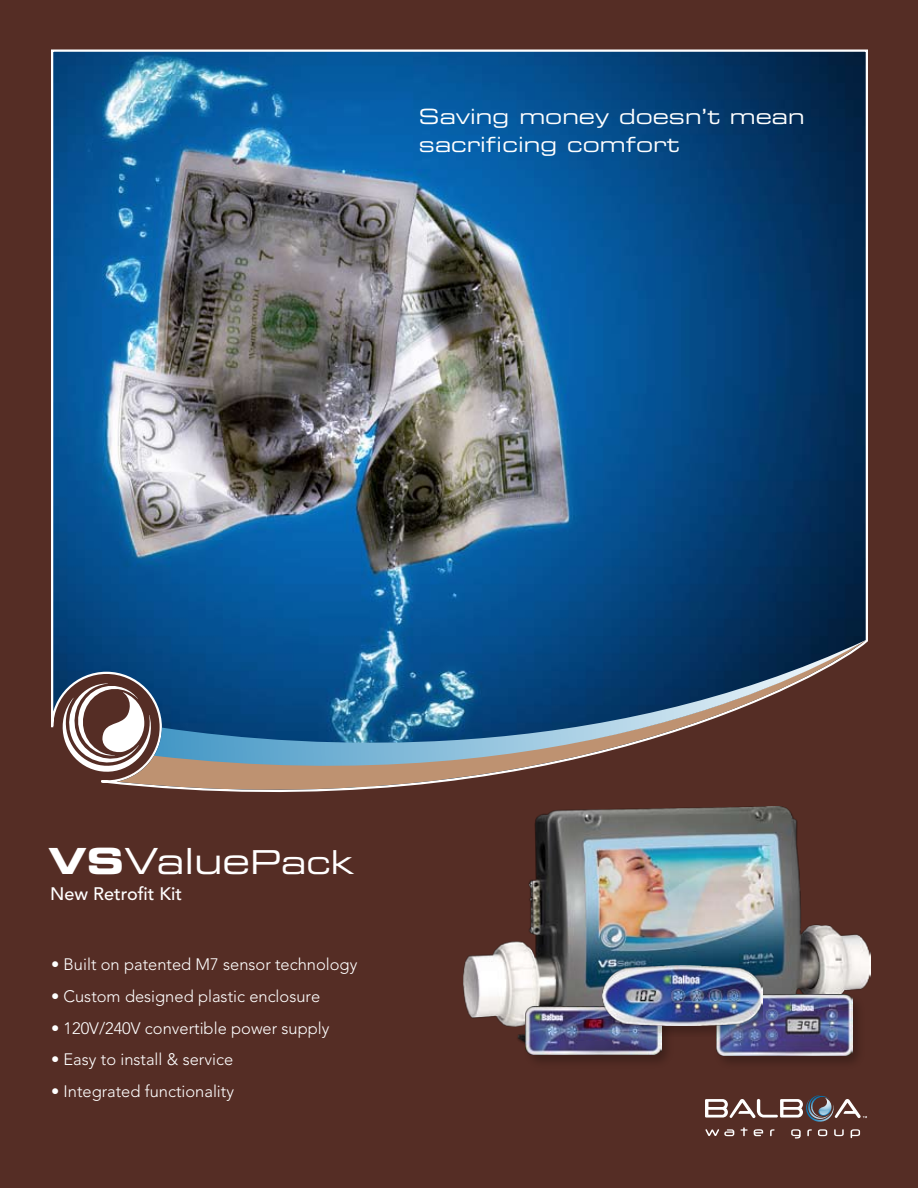
<style>
.page{position:relative;width:918px;height:1188px;background:#552d25}
.page>*{position:absolute;margin:0;border:0;box-sizing:border-box;transform-origin:0 0}
.t1{font:36px "Eurostile Extended Two";color:#fff}
.t2{font:21px/28.5px "Eurostile Extended Two";color:#fff}
.t3{font:500 18px "Avenir LT Std";color:#fff}
.t4{font:300 16.5px "Avenir LT Std";color:#fff}
.s1{font-family:"Eurostile Bold Extended Two"}
.s2{font-size:33px}
</style>
<div class="page">
<svg style="left:705px;top:1095px;width:162px;height:44px"></svg>
<img style="left:51px;top:49px;width:817px;height:921px">
<svg style="left:116px;top:640px;width:38px;height:153px;fill:#06457c"></svg>
<svg style="left:154px;top:640px;width:712px;height:164px"></svg>
<svg style="left:63px;top:683px;width:88px;height:89px"></svg>
<img style="left:464px;top:807px;width:407px;height:236px">
<div style="left:713px;top:992px;width:173px;height:95px;background:#000;opacity:.25"></div>
<img style="left:716px;top:994px;width:136px;height:62px">
<div style="left:523px;top:1005px;width:164px;height:88px;background:#000;opacity:.25"></div>
<img style="left:526px;top:1007px;width:135px;height:48px">
<div style="left:602px;top:964px;width:161px;height:72px;background:#000;opacity:.25"></div>
<img style="left:602px;top:966px;width:161px;height:60px">
<p class="t2" style="left:419px;top:102px;width:387px">Saving money doesn’t mean sacrificing comfort</p>
<h1 class="t1" style="left:49px;top:837px;width:307px"><span class="s1">VS</span>Value<span class="s2">Pack</span></h1>
<p class="t3" style="left:50px;top:883px;width:134px">New Retrofit Kit</p>
<p class="t4" style="left:51px;top:955px;width:308px">• Built on patented M7 sensor technology</p>
<p class="t4" style="left:51px;top:987px;width:271px">• Custom designed plastic enclosure</p>
<p class="t4" style="left:51px;top:1018px;width:280px">• 120V/240V convertible power supply</p>
<p class="t4" style="left:51px;top:1050px;width:184px">• Easy to install &amp; service</p>
<p class="t4" style="left:51px;top:1082px;width:185px">• Integrated functionality</p>
</div>
